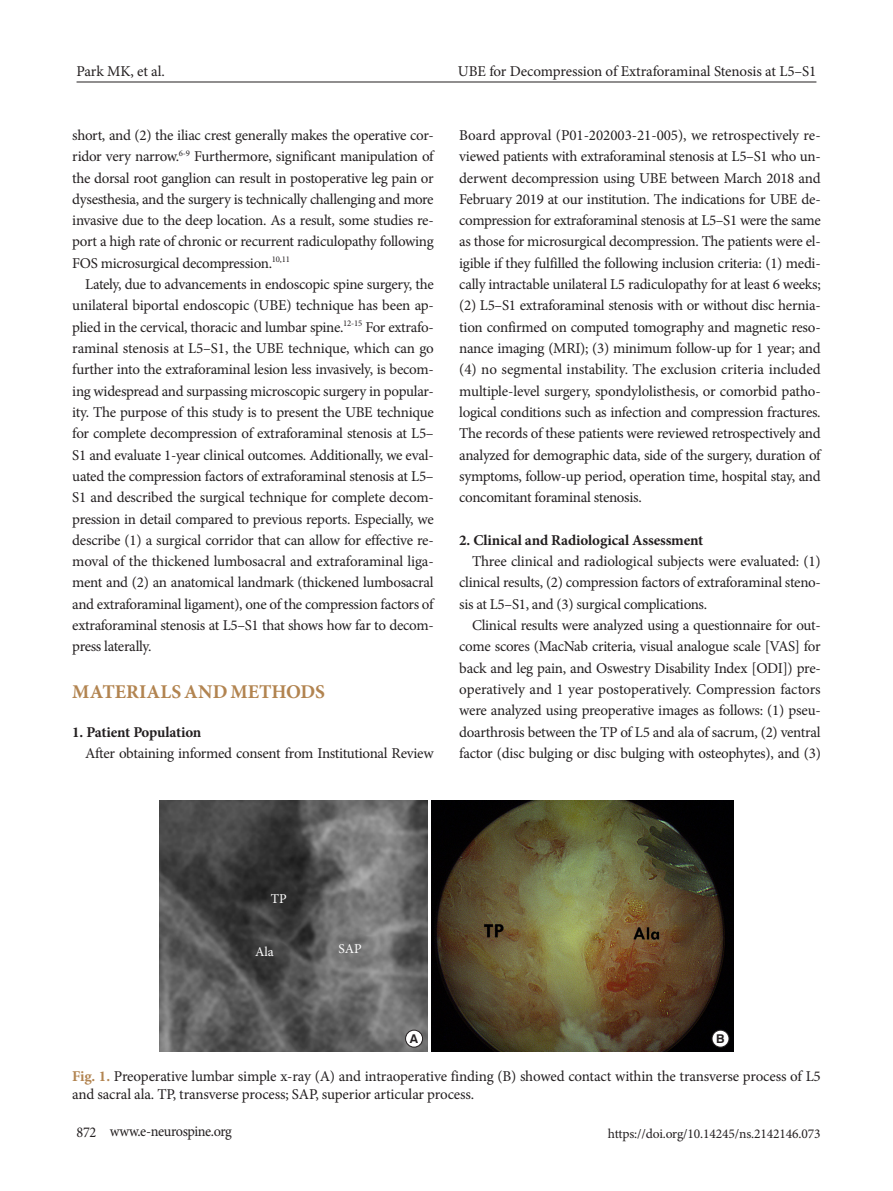
<style>
.page{position:relative;width:893px;height:1191px;background:#fff}
.page>*{position:absolute;margin:0;border:0;box-sizing:border-box;transform-origin:0 0}
.대제목{font:700 19.5px "Minion Pro";color:#b28450}
.본문{font:15px/21.3px "Minion Pro";letter-spacing:-.02em;color:#231f20;text-align:justify}
.표그림캡션{font:15px/18px "Minion Pro";letter-spacing:-.01em;color:#231f20}
.중제목{font:700 15px "Minion Pro";letter-spacing:-.01em;color:#231f20}
.본문-2{font:15px "Minion Pro";letter-spacing:-.02em;color:#231f20;scale:.95 1}
.doi_번호{font:13.5px "Minion Pro";letter-spacing:-.01em;color:#231f20}
.그림_지문_8pt{font:13.5px "Minion Pro";letter-spacing:-.005em;color:#fff}
.t1{font:700 12.15px "Swiss 721 BT";color:#231f20}
.s1{font-weight:700;color:#b28450}
</style>
<div class="page">
<hr style="left:77px;top:82px;width:739px;height:1px;background:#231f20">
<img style="left:159px;top:800px;width:268px;height:251px">
<img style="left:431px;top:801px;width:302px;height:250px">
<div style="left:406px;top:1030px;width:17px;height:17px;background:#fff;border-radius:50%"></div>
<div style="left:405px;top:1030px;width:18px;height:17px;border:1px solid #231f20;border-radius:50%"></div>
<div style="left:712px;top:1030px;width:17px;height:17px;background:#fff;border-radius:50%"></div>
<div style="left:712px;top:1030px;width:17px;height:17px;border:1px solid #231f20;border-radius:50%"></div>
<p class="본문" style="left:77px;top:61px;width:90px">Park MK, et al.</p>
<p class="본문" style="left:458px;top:61px;width:360px">UBE for Decompression of Extraforaminal Stenosis at L5–S1</p>
<p class="본문" style="left:72px;top:125px;width:363px">short, and (2) the iliac crest generally makes the operative cor&shy;ridor very narrow.<sup>6-9</sup> Furthermore, significant manipulation of the dorsal root ganglion can result in postoperative leg pain or dysesthesia, and the surgery is technically challenging and more invasive due to the deep location. As a result, some studies re&shy;port a high rate of chronic or recurrent radiculopathy following FOS microsurgical decompression.<sup>10,11</sup></p>
<p class="본문" style="left:72px;top:274px;width:363px;text-indent:13px">Lately, due to advancements in endoscopic spine surgery, the unilateral biportal endoscopic (UBE) technique has been ap&shy;plied in the cervical, thoracic and lumbar spine.<sup>12-15</sup> For extrafo&shy;raminal stenosis at L5–S1, the UBE technique, which can go further into the extraforaminal lesion less invasively, is becom&shy;ing widespread and surpassing microscopic surgery in popular&shy;ity. The purpose of this study is to present the UBE technique for complete decompression of extraforaminal stenosis at L5– S1 and evaluate 1-year clinical outcomes. Additionally, we eval&shy;uated the compression factors of extraforaminal stenosis at L5– S1 and described the surgical technique for complete decom&shy;pression in detail compared to previous reports. Especially, we describe (1) a surgical corridor that can allow for effective re&shy;moval of the thickened lumbosacral and extraforaminal liga&shy;ment and (2) an anatomical landmark (thickened lumbosacral and extraforaminal ligament), one of the compression factors of extraforaminal stenosis at L5–S1 that shows how far to decom&shy;press laterally.</p>
<p class="대제목" style="left:72px;top:677px;width:254px">MATERIALS AND METHODS</p>
<p class="중제목" style="left:72px;top:721px;width:131px">1. Patient Population</p>
<p class="본문" style="left:85px;top:742px;width:350px">After obtaining informed consent from Institutional Review</p>
<p class="본문" style="left:459px;top:125px;width:363px">Board approval (P01-202003-21-005), we retrospectively re&shy;viewed patients with extraforaminal stenosis at L5–S1 who un&shy;derwent decompression using UBE between March 2018 and February 2019 at our institution. The indications for UBE de&shy;compression for extraforaminal stenosis at L5–S1 were the same as those for microsurgical decompression. The patients were el&shy;igible if they fulfilled the following inclusion criteria: (1) medi&shy;cally intractable unilateral L5 radiculopathy for at least 6 weeks; (2) L5–S1 extraforaminal stenosis with or without disc hernia&shy;tion confirmed on computed tomography and magnetic reso&shy;nance imaging (MRI); (3) minimum follow-up for 1 year; and (4) no segmental instability. The exclusion criteria included multiple-level surgery, spondylolisthesis, or comorbid patho&shy;logical conditions such as infection and compression fractures.<br>The records of these patients were reviewed retrospectively and analyzed for demographic data, side of the surgery, duration of symptoms, follow-up period, operation time, hospital stay, and concomitant foraminal stenosis.</p>
<p class="중제목" style="left:459px;top:529px;width:246px">2. Clinical and Radiological Assessment</p>
<p class="본문" style="left:459px;top:551px;width:363px;text-indent:13px">Three clinical and radiological subjects were evaluated: (1) clinical results, (2) compression factors of extraforaminal steno&shy;sis at L5–S1, and (3) surgical complications.</p>
<p class="본문" style="left:459px;top:614px;width:363px;text-indent:13px">Clinical results were analyzed using a questionnaire for out&shy;come scores (MacNab criteria, visual analogue scale [VAS] for back and leg pain, and Oswestry Disability Index [ODI]) pre&shy;operatively and 1 year postoperatively. Compression factors were analyzed using preoperative images as follows: (1) pseu&shy;doarthrosis between the TP of L5 and ala of sacrum, (2) ventral factor (disc bulging or disc bulging with osteophytes), and (3)</p>
<p class="그림_지문_8pt" style="left:271px;top:889px;width:17px">TP</p>
<p class="그림_지문_8pt" style="left:255px;top:942px;width:20px">Ala</p>
<p class="그림_지문_8pt" style="left:338px;top:940px;width:25px">SAP</p>
<p class="t1" style="left:410px;top:1031px;width:10px">A</p>
<p class="t1" style="left:716px;top:1031px;width:10px">B</p>
<p class="표그림캡션" style="left:72px;top:1067px;width:750px"><span class="s1">Fig. 1.</span> Preoperative lumbar simple x-ray (A) and intraoperative finding (B) showed contact within the transverse process of L5 and sacral ala. TP, transverse process; SAP, superior articular process.</p>
<p class="본문-2" style="left:77px;top:1121px;width:165px">872 www.e-neurospine.org</p>
<p class="doi_번호" style="left:608px;top:1124px;width:214px">https://doi.org/10.14245/ns.2142146.073</p>
</div>
